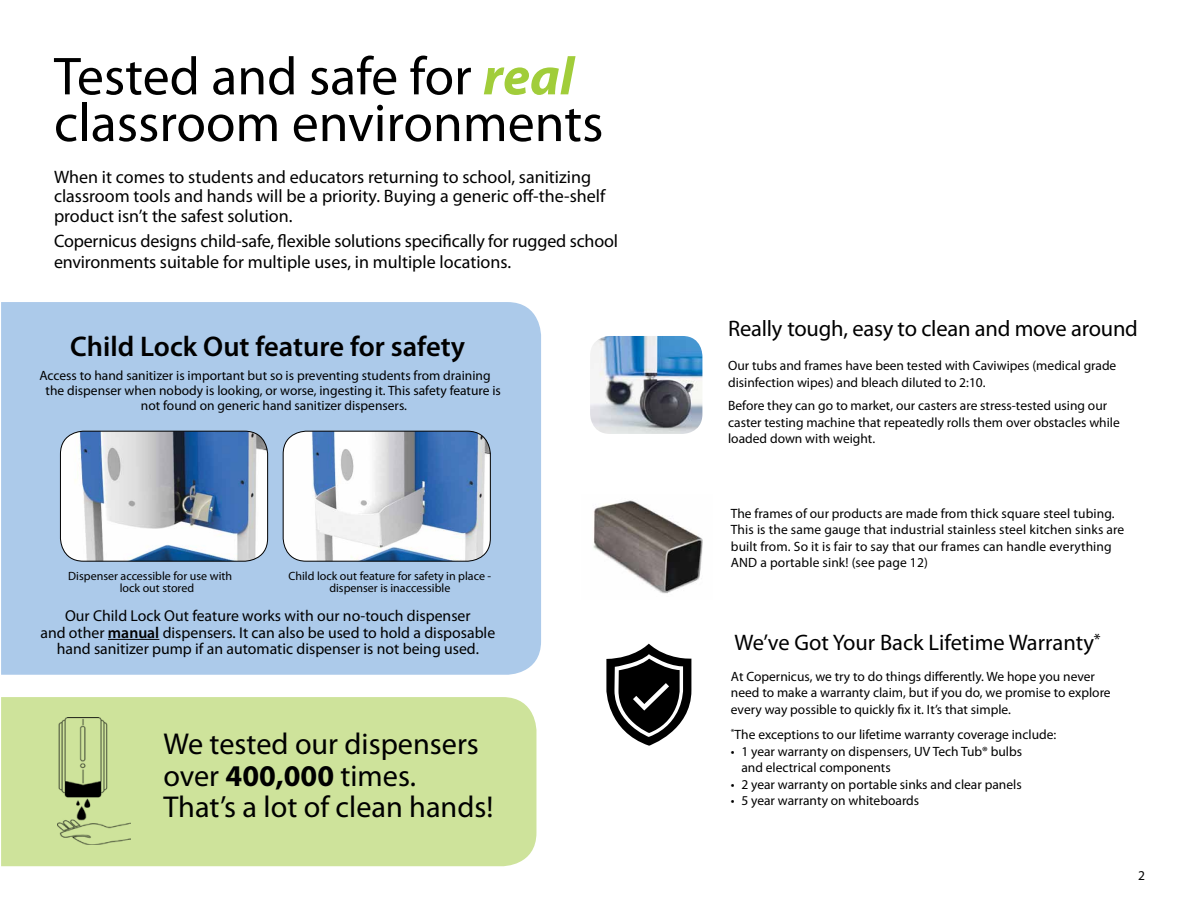
<style>
.page{position:relative;width:1188px;height:918px;background:#fff}
.page>*{position:absolute;margin:0;border:0;box-sizing:border-box;transform-origin:0 0}
.t1{font:53.85px/46.7px "Myriad Pro";color:#000}
.t2{font:30.3px/31.5px "Myriad Pro";color:#000}
.t3{font:600 28.5px "Myriad Pro";color:#000}
.t4{font:22.5px "Myriad Pro";letter-spacing:-.01em;color:#000}
.t5{font:18px/19.5px "Myriad Pro";color:#000}
.t6{font:15.75px/16.5px "Myriad Pro";color:#000;text-align:center}
.t7{font:13.5px/16.2px "Myriad Pro";color:#000}
.t8{font:12px/12px "Myriad Pro";color:#000}
.s1{font-weight:700;font-style:italic;color:#a1cd3a}
.s2{font-weight:600}
.s3{font-weight:700}
</style>
<div class="page">
<img style="left:590px;top:336px;width:112px;height:98px">
<div style="left:1px;top:697px;width:535px;height:169px;background:#cee39b"></div>
<div style="left:1px;top:302px;width:540px;height:373px;background:#accaea"></div>
<img style="left:593px;top:500px;width:110px;height:94px">
<svg style="left:606px;top:644px;width:85px;height:102px"></svg>
<img style="left:60px;top:431px;width:208px;height:130px">
<div style="left:60px;top:431px;width:208px;height:130px;border:1px solid #000;border-radius:23px"></div>
<img style="left:283px;top:431px;width:207px;height:130px">
<div style="left:283px;top:431px;width:208px;height:130px;border:1px solid #000;border-radius:23px"></div>
<img style="left:58px;top:718px;width:72px;height:126px">
<hr style="left:108px;top:639px;width:51px;height:1px;background:#000">
<h1 class="t1" style="left:54px;top:52px;width:551px">Tested and safe for <span class="s1">real </span>classroom environments</h1>
<h3 class="t5" style="left:54px;top:167px;width:553px">When it comes to students and educators returning to school, sanitizing classroom tools and hands will be a priority. Buying a generic off-the-shelf product isn’t the safest solution.</h3>
<h3 class="t5" style="left:54px;top:231px;width:566px;line-height:20.5px">Copernicus designs child-safe, flexible solutions specifically for rugged school environments suitable for multiple uses, in multiple locations.</h3>
<h3 class="t3" style="left:70px;top:328px;width:397px">Child Lock Out feature for safety</h3>
<p class="t7" style="left:39px;top:367px;width:453px">Access to hand sanitizer is important but so is preventing students from draining</p>
<p class="t7" style="left:46px;top:382px;width:457px">the dispenser when nobody is looking, or worse, ingesting it. This safety feature is</p>
<p class="t7" style="left:141px;top:397px;width:268px">not found on generic hand sanitizer dispensers.</p>
<p class="t8" style="left:120px;top:570px;width:114px;text-indent:-51px">Dispenser accessible for use with lock out stored</p>
<p class="t8" style="left:288px;top:570px;width:204px;text-align:center">Child lock out feature for safety in place - dispenser is inaccessible</p>
<p class="t6" style="left:40px;top:608px;width:456px">Our Child Lock Out feature works with our no-touch dispenser<br>and other <span class="s2">manual</span> dispensers. It can also be used to hold a disposable hand sanitizer pump if an automatic dispenser is not being used.</p>
<h2 class="t2" style="left:163px;top:728px;width:331px">We tested our dispensers over <span class="s3">400,000</span> times.<br>That’s a lot of clean hands!</h2>
<h3 class="t4" style="left:728px;top:314px;width:411px">Really tough, easy to clean and move around</h3>
<p class="t7" style="left:728px;top:358px;width:390px">Our tubs and frames have been tested with Caviwipes (medical grade disinfection wipes) and bleach diluted to 2:10.</p>
<p class="t7" style="left:728px;top:398px;width:393px">Before they can go to market, our casters are stress-tested using our caster testing machine that repeatedly rolls them over obstacles while loaded down with weight.</p>
<p class="t7" style="left:731px;top:505px;width:395px">The frames of our products are made from thick square steel tubing.<br>This is the same gauge that industrial stainless steel kitchen sinks are built from. So it is fair to say that our frames can handle everything AND a portable sink! (see page 12)</p>
<h3 class="t4" style="left:734px;top:628px;width:368px">We’ve Got Your Back Lifetime Warranty<sup>*</sup></h3>
<p class="t7" style="left:731px;top:668px;width:381px">At Copernicus, we try to do things differently. We hope you never need to make a warranty claim, but if you do, we promise to explore every way possible to quickly fix it. It’s that simple.</p>
<p class="t7" style="left:731px;top:726px;width:327px"><sup>*</sup>The exceptions to our lifetime warranty coverage include:</p>
<p class="t7" style="left:741px;top:743px;width:282px;text-indent:-11px">• 1 year warranty on dispensers, UV Tech Tub® bulbs and electrical components</p>
<p class="t7" style="left:731px;top:776px;width:292px">• 2 year warranty on portable sinks and clear panels</p>
<p class="t7" style="left:731px;top:792px;width:190px">• 5 year warranty on whiteboards</p>
<p class="t7" style="left:1138px;top:867px;width:8px">2</p>
</div>
